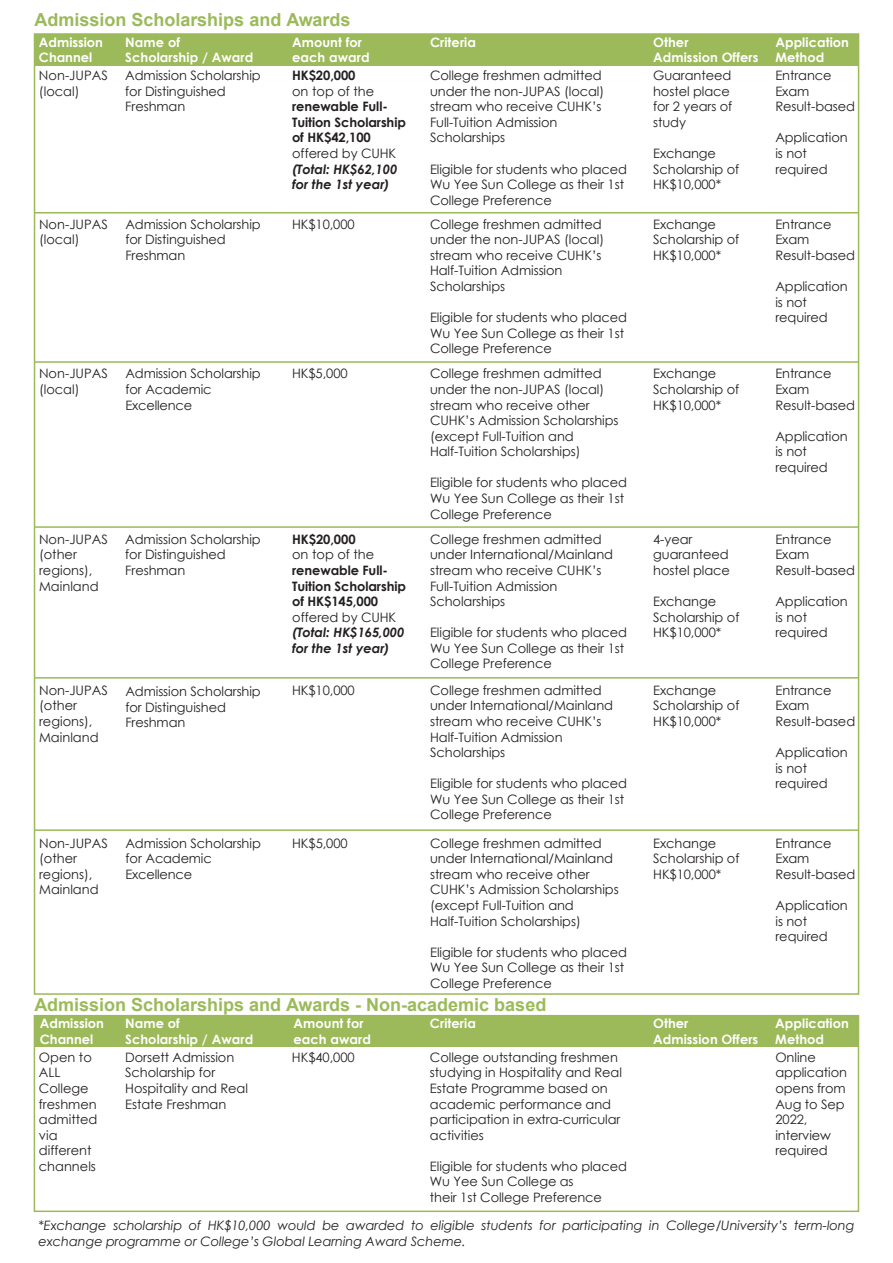
<style>
.page{position:relative;width:893px;height:1263px;background:#fff}
.page>*{position:absolute;margin:0;border:0;box-sizing:border-box;transform-origin:0 0}
.t1{font:700 18px "Arial";color:#9bba5a}
.t2{font:13.05px/15.6px "Century Gothic";letter-spacing:-.005em;color:#231f20}
.t3{font:700 13.05px/15.6px "Century Gothic";letter-spacing:.005em;color:#fff}
.t4{font:italic 13.05px/15.6px "Century Gothic";letter-spacing:-.005em;color:#231f20}
.t5{font:700 13.05px/15.6px "Century Gothic";letter-spacing:-.005em;color:#231f20}
.t6{font:italic 700 13.05px/15.6px "Century Gothic";color:#231f20}
</style>
<div class="page">
<div style="left:35px;top:34px;width:824px;height:32px;background:#9cba59"></div>
<hr style="left:35px;top:212px;width:824px;height:1px;background:#9cba59">
<hr style="left:35px;top:361px;width:824px;height:2px;background:#9cba59">
<hr style="left:35px;top:526px;width:824px;height:2px;background:#9cba59">
<hr style="left:35px;top:677px;width:824px;height:1px;background:#9cba59">
<hr style="left:35px;top:829px;width:824px;height:2px;background:#9cba59">
<div style="left:34px;top:1015px;width:825px;height:197px;border:2px solid #9cba59"></div>
<div style="left:34px;top:1016px;width:824px;height:31px;background:#9cba59"></div>
<h1 class="t1" style="left:35px;top:7px;width:317px">Admission Scholarships and Awards</h1>
<p class="t3" style="left:39px;top:34px;width:65px">Admission<br>Channel</p>
<p class="t3" style="left:125px;top:34px;width:130px">Name of<br>Scholarship / Award</p>
<p class="t3" style="left:292px;top:34px;width:79px">Amount for each award</p>
<p class="t3" style="left:653px;top:34px;width:107px">Other<br>Admission Offers</p>
<p class="t5" style="left:292px;top:67px;width:65px">HK$20,000</p>
<p class="t2" style="left:292px;top:83px;width:84px">on top of the</p>
<p class="t5" style="left:292px;top:98px;width:115px">renewable Full-<br>Tuition Scholarship of HK$42,100</p>
<p class="t2" style="left:292px;top:145px;width:105px">offered by CUHK</p>
<p class="t6" style="left:292px;top:160px;width:107px">(Total: HK$62,100 for the 1st year)</p>
<p class="t2" style="left:39px;top:216px;width:70px">Non-JUPAS (local)</p>
<p class="t2" style="left:125px;top:216px;width:137px">Admission Scholarship for Distinguished<br>Freshman</p>
<p class="t2" style="left:653px;top:216px;width:88px">Exchange<br>Scholarship of<br>HK$10,000*</p>
<p class="t2" style="left:775px;top:216px;width:81px">Entrance<br>Exam<br>Result-based</p>
<p class="t2" style="left:775px;top:278px;width:74px">Application is not required</p>
<p class="t3" style="left:430px;top:34px;width:47px">Criteria</p>
<p class="t3" style="left:775px;top:34px;width:75px">Application<br>Method</p>
<p class="t2" style="left:39px;top:67px;width:70px">Non-JUPAS (local)</p>
<p class="t2" style="left:125px;top:67px;width:137px">Admission Scholarship for Distinguished<br>Freshman</p>
<p class="t2" style="left:430px;top:67px;width:176px">College freshmen admitted under the non-JUPAS (local) stream who receive CUHK’s<br>Full-Tuition Admission<br>Scholarships</p>
<p class="t2" style="left:430px;top:161px;width:199px">Eligible for students who placed<br>Wu Yee Sun College as their 1st<br>College Preference</p>
<p class="t2" style="left:430px;top:216px;width:176px">College freshmen admitted under the non-JUPAS (local) stream who receive CUHK’s<br>Half-Tuition Admission<br>Scholarships</p>
<p class="t2" style="left:430px;top:309px;width:199px">Eligible for students who placed<br>Wu Yee Sun College as their 1st<br>College Preference</p>
<p class="t2" style="left:430px;top:366px;width:190px">College freshmen admitted under the non-JUPAS (local) stream who receive other<br>CUHK’s Admission Scholarships (except Full-Tuition and<br>Half-Tuition Scholarships)</p>
<p class="t2" style="left:430px;top:475px;width:199px">Eligible for students who placed<br>Wu Yee Sun College as their 1st<br>College Preference</p>
<p class="t2" style="left:653px;top:67px;width:81px">Guaranteed hostel place for 2 years of study</p>
<p class="t2" style="left:653px;top:145px;width:88px">Exchange<br>Scholarship of<br>HK$10,000*</p>
<p class="t2" style="left:775px;top:67px;width:81px">Entrance<br>Exam<br>Result-based</p>
<p class="t2" style="left:775px;top:130px;width:74px">Application is not required</p>
<p class="t2" style="left:292px;top:216px;width:64px">HK$10,000</p>
<p class="t2" style="left:292px;top:366px;width:57px">HK$5,000</p>
<p class="t2" style="left:39px;top:366px;width:70px">Non-JUPAS (local)</p>
<p class="t2" style="left:125px;top:366px;width:137px">Admission Scholarship for Academic<br>Excellence</p>
<p class="t2" style="left:653px;top:366px;width:88px">Exchange<br>Scholarship of<br>HK$10,000*</p>
<p class="t2" style="left:775px;top:366px;width:81px">Entrance<br>Exam<br>Result-based</p>
<p class="t2" style="left:775px;top:428px;width:74px">Application is not required</p>
<p class="t5" style="left:292px;top:531px;width:65px">HK$20,000</p>
<p class="t2" style="left:292px;top:547px;width:84px">on top of the</p>
<p class="t5" style="left:292px;top:562px;width:115px">renewable Full-<br>Tuition Scholarship of HK$145,000</p>
<p class="t2" style="left:292px;top:609px;width:105px">offered by CUHK</p>
<p class="t6" style="left:292px;top:624px;width:114px">(Total: HK$165,000 for the 1st year)</p>
<p class="t2" style="left:125px;top:531px;width:137px">Admission Scholarship for Distinguished<br>Freshman</p>
<p class="t2" style="left:39px;top:531px;width:70px">Non-JUPAS (other regions),<br>Mainland</p>
<p class="t2" style="left:430px;top:531px;width:185px">College freshmen admitted under International/Mainland stream who receive CUHK’s<br>Full-Tuition Admission<br>Scholarships</p>
<p class="t2" style="left:430px;top:624px;width:199px">Eligible for students who placed<br>Wu Yee Sun College as their 1st<br>College Preference</p>
<p class="t2" style="left:653px;top:531px;width:78px">4-year guaranteed hostel place</p>
<p class="t2" style="left:653px;top:593px;width:88px">Exchange<br>Scholarship of<br>HK$10,000*</p>
<p class="t2" style="left:775px;top:531px;width:81px">Entrance<br>Exam<br>Result-based</p>
<p class="t2" style="left:775px;top:593px;width:74px">Application is not required</p>
<p class="t2" style="left:292px;top:682px;width:64px">HK$10,000</p>
<p class="t2" style="left:39px;top:682px;width:70px">Non-JUPAS (other regions),<br>Mainland</p>
<p class="t2" style="left:430px;top:682px;width:185px">College freshmen admitted under International/Mainland stream who receive CUHK’s<br>Half-Tuition Admission<br>Scholarships</p>
<p class="t2" style="left:430px;top:775px;width:199px">Eligible for students who placed<br>Wu Yee Sun College as their 1st<br>College Preference</p>
<p class="t2" style="left:430px;top:835px;width:190px">College freshmen admitted under International/Mainland stream who receive other<br>CUHK’s Admission Scholarships (except Full-Tuition and<br>Half-Tuition Scholarships)</p>
<p class="t2" style="left:430px;top:944px;width:199px">Eligible for students who placed<br>Wu Yee Sun College as their 1st<br>College Preference</p>
<p class="t2" style="left:653px;top:682px;width:88px">Exchange<br>Scholarship of<br>HK$10,000*</p>
<p class="t2" style="left:775px;top:682px;width:81px">Entrance<br>Exam<br>Result-based</p>
<p class="t2" style="left:775px;top:744px;width:74px">Application is not required</p>
<p class="t2" style="left:125px;top:683px;width:137px">Admission Scholarship for Distinguished<br>Freshman</p>
<p class="t2" style="left:292px;top:835px;width:57px">HK$5,000</p>
<p class="t2" style="left:39px;top:835px;width:70px">Non-JUPAS (other regions),<br>Mainland</p>
<p class="t2" style="left:125px;top:835px;width:137px">Admission Scholarship for Academic<br>Excellence</p>
<p class="t2" style="left:653px;top:835px;width:88px">Exchange<br>Scholarship of<br>HK$10,000*</p>
<p class="t2" style="left:775px;top:835px;width:81px">Entrance<br>Exam<br>Result-based</p>
<p class="t2" style="left:775px;top:897px;width:74px">Application is not required</p>
<h1 class="t1" style="left:34px;top:992px;width:513px">Admission Scholarships and Awards - Non-academic based</h1>
<p class="t2" style="left:125px;top:1049px;width:124px">Dorsett Admission<br>Scholarship for<br>Hospitality and Real<br>Estate Freshman</p>
<p class="t2" style="left:430px;top:1049px;width:193px">College outstanding freshmen studying in Hospitality and Real<br>Estate Programme based on academic performance and participation in extra-curricular activities</p>
<p class="t2" style="left:430px;top:1158px;width:199px">Eligible for students who placed<br>Wu Yee Sun College as<br>their 1st College Preference</p>
<p class="t3" style="left:40px;top:1015px;width:65px">Admission<br>Channel</p>
<p class="t3" style="left:125px;top:1015px;width:130px">Name of<br>Scholarship / Award</p>
<p class="t3" style="left:294px;top:1015px;width:79px">Amount for each award</p>
<p class="t3" style="left:653px;top:1015px;width:107px">Other<br>Admission Offers</p>
<p class="t2" style="left:39px;top:1049px;width:54px">Open to</p>
<p class="t2" style="left:292px;top:1049px;width:64px">HK$40,000</p>
<p class="t2" style="left:39px;top:1065px;width:60px">ALL<br>College freshmen admitted via different channels</p>
<p class="t3" style="left:430px;top:1015px;width:47px">Criteria</p>
<p class="t3" style="left:775px;top:1015px;width:75px">Application<br>Method</p>
<p class="t2" style="left:775px;top:1049px;width:73px">Online application opens from<br>Aug to Sep<br>2022, interview required</p>
<p class="t4" style="left:38px;top:1217px;width:818px">*Exchange scholarship of HK$10,000 would be awarded to eligible students for participating in College/University’s term-long exchange programme or College’s Global Learning Award Scheme.</p>
</div>
